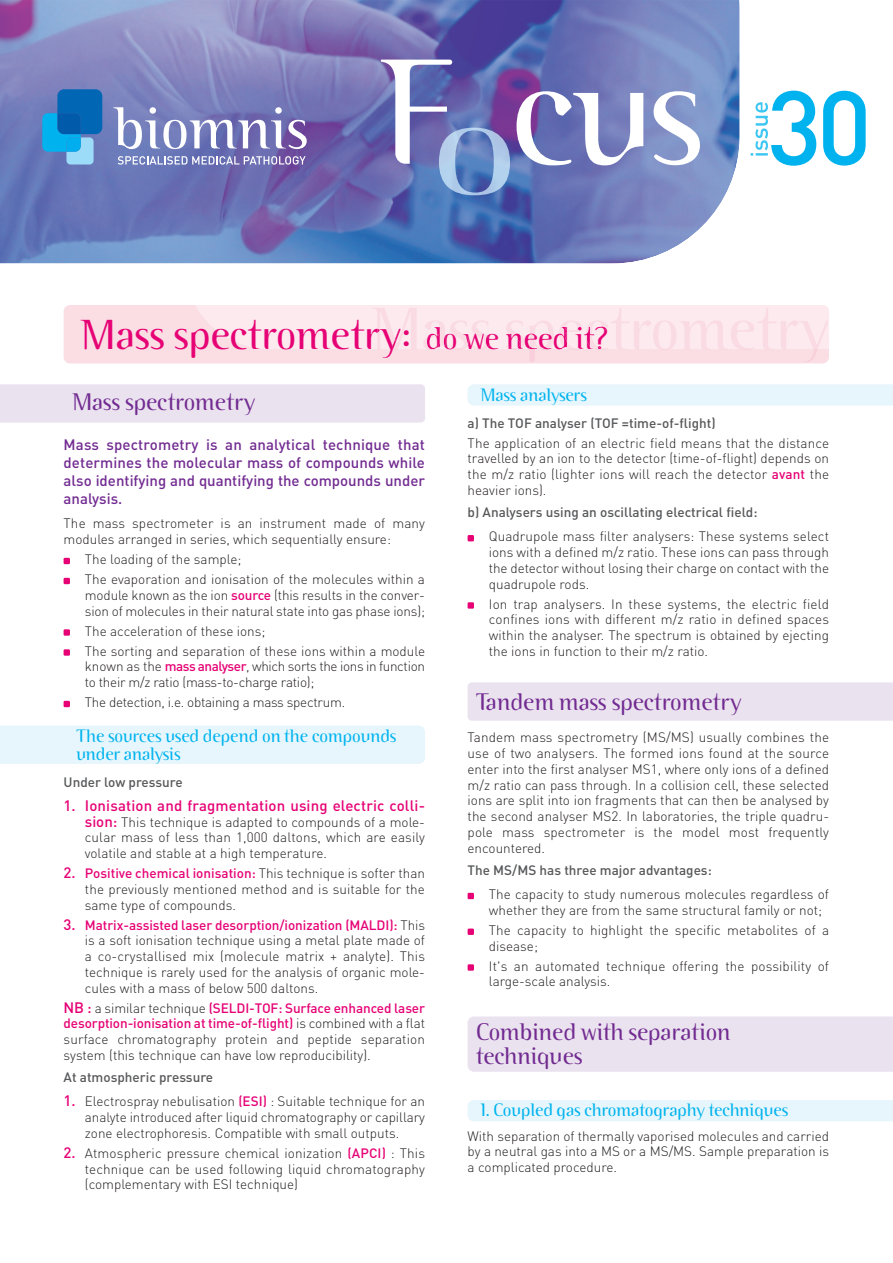
<style>
.page{position:relative;width:893px;height:1263px;background:#fff}
.page>*{position:absolute;margin:0;border:0;box-sizing:border-box;transform-origin:0 0}
.t1{font:300 150px "Binary ITC";color:#fff}
.t2{font:300 42px "Binary ITC";color:#e60275}
.t3{font:300 24px/24px "Binary ITC";color:#722b91}
.t4{font:300 18px/18px "Binary ITC";color:#00b3ee}
.t5{font:300 18px "Binary ITC";letter-spacing:-.02em;color:#00b3ee}
.t6{font:500 15px/18px "DIN";color:#722b91;text-align:justify}
.t7{font:500 15px "DIN";letter-spacing:.01em;color:#e60275}
.t8{font:300 13.5px/15.8px "DIN";color:#231f20;text-align:justify}
.t9{font:500 13.5px "DIN";color:#57585a}
.t10{font:300 13.5px/15.8px "DIN";letter-spacing:-.025em;color:#231f20}
.t11{font:300 13.5px "DIN";letter-spacing:-.02em;color:#231f20}
.s1{font-family:"DIN";font-weight:500;font-size:103.35px;color:#00b3ee}
.s2{font-size:31.5px}
.s3{font-weight:500;color:#e60275}
.s4{font-weight:500;font-size:15px;color:#e60275}
</style>
<div class="page">
<div style="left:468px;top:1100px;width:424px;height:21px;background:#e6f6fc"></div>
<div style="left:468px;top:682px;width:424px;height:39px;background:#eae2ef"></div>
<div style="left:0;top:384px;width:425px;height:39px;background:#eae2ef"></div>
<div style="left:468px;top:384px;width:424px;height:22px;background:#e6f6fc"></div>
<div style="left:468px;top:1017px;width:424px;height:55px;background:#eae2ef"></div>
<div style="left:0;top:726px;width:425px;height:38px;background:#e6f6fc"></div>
<div style="left:64px;top:305px;width:765px;height:58px;background:#fadee4;border-radius:6px"></div>
<svg style="left:64px;top:558px;width:6px;height:6px"></svg>
<svg style="left:64px;top:578px;width:6px;height:6px"></svg>
<div style="left:64px;top:629px;width:6px;height:7px;background:#e60275"></div>
<div style="left:64px;top:649px;width:6px;height:7px;background:#e60275"></div>
<svg style="left:64px;top:701px;width:6px;height:6px"></svg>
<svg style="left:468px;top:535px;width:6px;height:6px"></svg>
<svg style="left:468px;top:893px;width:6px;height:6px"></svg>
<div style="left:468px;top:602px;width:6px;height:7px;background:#e60275"></div>
<svg style="left:468px;top:929px;width:6px;height:6px"></svg>
<div style="left:468px;top:964px;width:6px;height:7px;background:#e60275"></div>
<svg style="left:196px;top:305px;width:633px;height:57px"></svg>
<img style="left:0;top:0;width:740px;height:264px">
<img style="left:439px;top:128px;width:71px;height:67px">
<svg style="left:755px;top:102px;width:13px;height:47px"></svg>
<svg style="left:751px;top:149px;width:17px;height:7px"></svg>
<svg style="left:114px;top:107px;width:193px;height:42px"></svg>
<svg style="left:118px;top:156px;width:188px;height:9px;background:#9c9dca"></svg>
<svg style="left:42px;top:89px;width:60px;height:76px;background:#2c87c8"></svg>
<h1 class="t1" style="left:380px;top:60px;width:493px">F cus <span class="s1">30</span></h1>
<h2 class="t2" style="left:81px;top:320px;width:529px">Mass spectrometry: <span class="s2">do we need it?</span></h2>
<h3 class="t3" style="left:72px;top:393px;width:185px">Mass spectrometry</h3>
<p class="t6" style="left:64px;top:437px;width:363px">Mass spectrometry is an analytical technique that determines the molecular mass of compounds while also identifying and quantifying the compounds under analysis.</p>
<p class="t8" style="left:64px;top:517px;width:363px">The mass spectrometer is an instrument made of many modules arranged in series, which sequentially ensure:</p>
<p class="t8" style="left:85px;top:551px;width:342px;line-height:20px">The loading of the sample;<br>The evaporation and ionisation of the molecules within a</p>
<p class="t8" style="left:85px;top:589px;width:342px">module known as the ion <span class="s3">source</span> (this results in the conver&shy;sion of molecules in their natural state into gas phase ions);</p>
<p class="t8" style="left:85px;top:623px;width:342px;line-height:20px">The acceleration of these ions;<br>The sorting and separation of these ions within a module</p>
<p class="t10" style="left:85px;top:660px;width:342px">known as the <span class="s3">mass analyser</span>, which sorts the ions in function to their m/z ratio (mass-to-charge ratio);</p>
<p class="t11" style="left:85px;top:698px;width:262px">The detection, i.e. obtaining a mass spectrum.</p>
<h3 class="t4" style="left:76px;top:729px;width:322px">The sources used depend on the compounds under analysis</h3>
<p class="t9" style="left:64px;top:777px;width:121px">Under low pressure</p>
<p class="t7" style="left:64px;top:800px;width:363px">1. Ionisation and fragmentation using electric colli-</p>
<p class="t8" style="left:85px;top:816px;width:342px"><span class="s4">sion:</span> This technique is adapted to compounds of a mole&shy;cular mass of less than 1,000 daltons, which are easily volatile and stable at a high temperature.</p>
<p class="t8" style="left:85px;top:867px;width:342px;text-indent:-21px"><span class="s4">2.</span> <span class="s3">Positive chemical ionisation:</span> This technique is softer than the previously mentioned method and is suitable for the same type of compounds.</p>
<p class="t8" style="left:85px;top:919px;width:342px;text-indent:-21px"><span class="s4">3.</span> <span class="s3">Matrix-assisted laser desorption/ionization (MALDI):</span> This is a soft ionisation technique using a metal plate made of a co-crystallised mix (molecule matrix + analyte). This technique is rarely used for the analysis of organic mole&shy;cules with a mass of below 500 daltons.</p>
<p class="t8" style="left:64px;top:1002px;width:363px"><span class="s4">NB :</span> a similar technique <span class="s3">(SELDI-TOF: Surface enhanced laser desorption-ionisation at time-of-flight)</span> is combined with a flat surface chromatography protein and peptide separation system (this technique can have low reproducibility).</p>
<p class="t9" style="left:64px;top:1073px;width:151px">At atmospheric pressure</p>
<p class="t8" style="left:85px;top:1095px;width:342px;text-indent:-21px"><span class="s4">1.</span> Electrospray nebulisation <span class="s3">(ESI)</span> : Suitable technique for an analyte introduced after liquid chromatography or capillary zone electrophoresis. Compatible with small outputs.</p>
<p class="t8" style="left:85px;top:1147px;width:342px;text-indent:-21px"><span class="s4">2.</span> Atmospheric pressure chemical ionization <span class="s3">(APCI)</span> : This technique can be used following liquid chromatography (complementary with ESI technique)</p>
<h3 class="t5" style="left:480px;top:389px;width:108px">Mass analysers</h3>
<p class="t9" style="left:468px;top:418px;width:250px">a) The TOF analyser (TOF =time-of-flight)</p>
<p class="t8" style="left:468px;top:437px;width:363px">The application of an electric field means that the distance travelled by an ion to the detector (time-of-flight) depends on the m/z ratio (lighter ions will reach the detector <span class="s3">avant</span> the heavier ions).</p>
<p class="t9" style="left:468px;top:508px;width:291px">b) Analysers using an oscillating electrical field:</p>
<p class="t8" style="left:489px;top:530px;width:342px">Quadrupole mass filter analysers: These systems select ions with a defined m/z ratio. These ions can pass through the detector without losing their charge on contact with the quadrupole rods.</p>
<p class="t8" style="left:489px;top:598px;width:342px">Ion trap analysers. In these systems, the electric field confines ions with different m/z ratio in defined spaces within the analyser. The spectrum is obtained by ejecting the ions in function to their m/z ratio.</p>
<h3 class="t3" style="left:476px;top:692px;width:267px">Tandem mass spectrometry</h3>
<p class="t8" style="left:468px;top:731px;width:363px">Tandem mass spectrometry (MS/MS) usually combines the use of two analysers. The formed ions found at the source enter into the first analyser MS1, where only ions of a defined m/z ratio can pass through. In a collision cell, these selected ions are split into ion fragments that can then be analysed by the second analyser MS2. In laboratories, the triple quadru&shy;pole mass spectrometer is the model most frequently encountered.</p>
<p class="t9" style="left:468px;top:865px;width:246px">The MS/MS has three major advantages:</p>
<p class="t8" style="left:489px;top:888px;width:342px">The capacity to study numerous molecules regardless of whether they are from the same structural family or not;</p>
<p class="t8" style="left:489px;top:924px;width:342px">The capacity to highlight the specific metabolites of a disease;</p>
<p class="t8" style="left:489px;top:960px;width:342px">It's an automated technique offering the possibility of large-scale analysis.</p>
<h3 class="t3" style="left:476px;top:1022px;width:256px">Combined with separation techniques</h3>
<h3 class="t4" style="left:480px;top:1103px;width:310px">1. Coupled gas chromatography techniques</h3>
<p class="t8" style="left:468px;top:1130px;width:363px">With separation of thermally vaporised molecules and carried by a neutral gas into a MS or a MS/MS. Sample preparation is a complicated procedure.</p>
</div>
